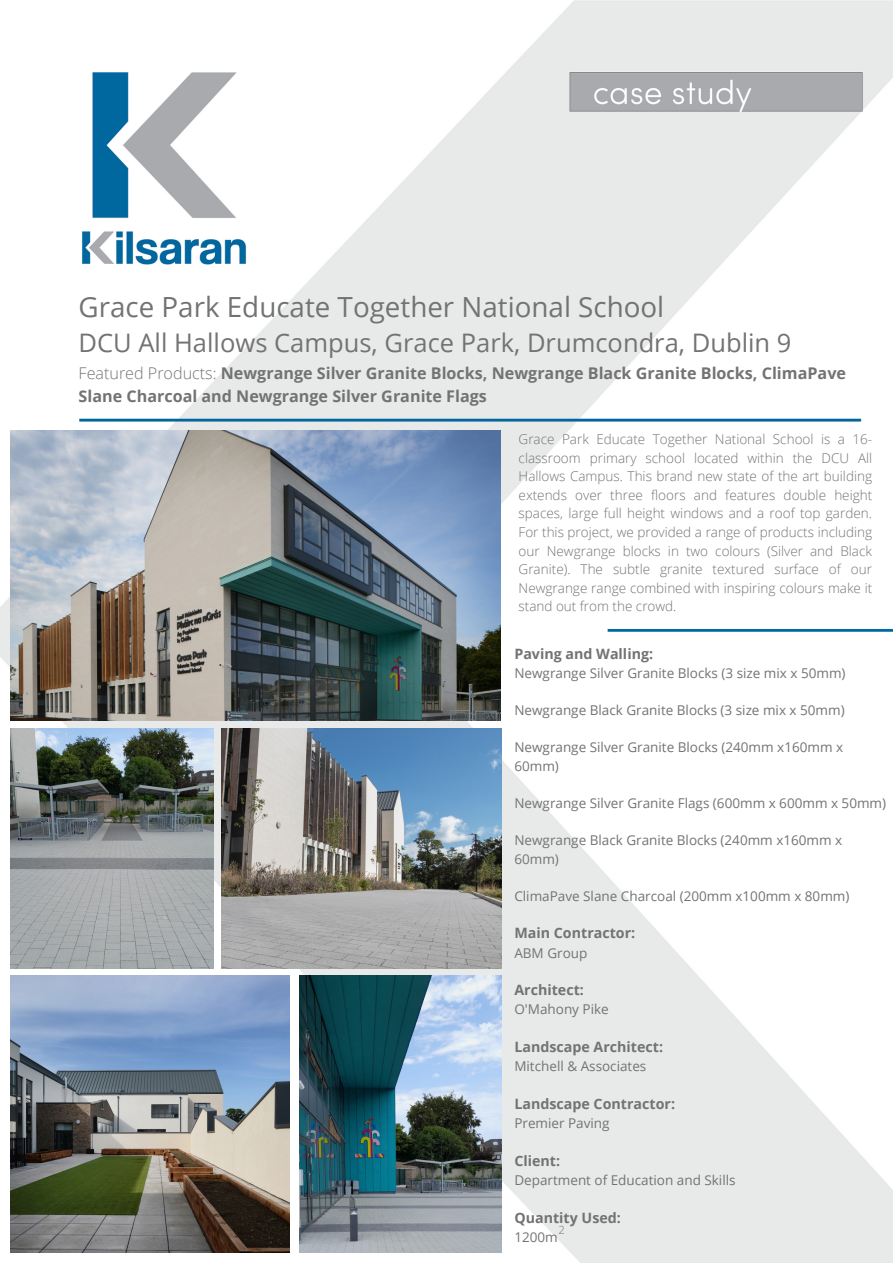
<style>
.page{position:relative;width:893px;height:1263px;background:#fff}
.page>*{position:absolute;margin:0;border:0;box-sizing:border-box;transform-origin:0 0}
.t1{font:27.75px "Open Sans";color:#737373}
.t2{font:25.5px "Open Sans";color:#737373}
.t3{font:700 16.12px/22.5px "Open Sans";color:#737373}
.t4{font:700 14.25px "Open Sans";color:#737373}
.t5{font:300 13.5px/18.6px "Open Sans";color:#737373;text-align:justify}
.t6{font:13.5px/18.6px "Open Sans";color:#737373}
.t7{font:300 11.25px "Open Sans";color:#737373}
.s1{font-weight:300}
</style>
<div class="page">
<img style="left:0;top:0;width:893px;height:1263px">
<div style="left:625px;top:678px;width:268px;height:85px;background:#fff"></div>
<hr style="left:607px;top:629px;width:286px;height:3px;background:#0069a2">
<img style="left:10px;top:976px;width:280px;height:277px">
<img style="left:10px;top:431px;width:491px;height:290px">
<img style="left:10px;top:728px;width:203px;height:240px">
<img style="left:221px;top:728px;width:280px;height:240px">
<img style="left:300px;top:976px;width:201px;height:277px">
<h1 class="t1" style="left:79px;top:288px;width:587px">Grace Park Educate Together National School</h1>
<h2 class="t2" style="left:79px;top:325px;width:714px">DCU All Hallows Campus, Grace Park, Drumcondra, Dublin 9</h2>
<p class="t3" style="left:79px;top:361px;width:769px"><span class="s1">Featured Products:</span> Newgrange Silver Granite Blocks, Newgrange Black Granite Blocks, ClimaPave<br>Slane Charcoal and Newgrange Silver Granite Flags</p>
<p class="t5" style="left:518px;top:430px;width:355px">Grace Park Educate Together National School is a 16- classroom primary school located within the DCU All Hallows Campus. This brand new state of the art building extends over three floors and features double height spaces, large full height windows and a roof top garden.<br>For this project, we provided a range of products including our Newgrange blocks in two colours (Silver and Black Granite). The subtle granite textured surface of our Newgrange range combined with inspiring colours make it stand out from the crowd.</p>
<p class="t4" style="left:514px;top:643px;width:140px">Paving and Walling:</p>
<p class="t6" style="left:514px;top:663px;width:333px">Newgrange Silver Granite Blocks (3 size mix x 50mm)</p>
<p class="t6" style="left:514px;top:700px;width:332px">Newgrange Black Granite Blocks (3 size mix x 50mm)</p>
<p class="t6" style="left:514px;top:738px;width:330px">Newgrange Silver Granite Blocks (240mm x160mm x<br>60mm)</p>
<p class="t6" style="left:514px;top:793px;width:373px">Newgrange Silver Granite Flags (600mm x 600mm x 50mm)</p>
<p class="t6" style="left:514px;top:830px;width:329px">Newgrange Black Granite Blocks (240mm x160mm x<br>60mm)</p>
<p class="t6" style="left:514px;top:886px;width:336px">ClimaPave Slane Charcoal (200mm x100mm x 80mm)</p>
<p class="t4" style="left:514px;top:923px;width:122px">Main Contractor:</p>
<p class="t6" style="left:514px;top:943px;width:74px">ABM Group</p>
<p class="t4" style="left:514px;top:980px;width:71px">Architect:</p>
<p class="t6" style="left:514px;top:1000px;width:96px">O'Mahony Pike</p>
<p class="t4" style="left:514px;top:1037px;width:150px">Landscape Architect:</p>
<p class="t6" style="left:514px;top:1057px;width:133px">Mitchell &amp; Associates</p>
<p class="t4" style="left:514px;top:1094px;width:162px">Landscape Contractor:</p>
<p class="t6" style="left:514px;top:1113px;width:97px">Premier Paving</p>
<p class="t4" style="left:514px;top:1150px;width:47px">Client:</p>
<p class="t6" style="left:514px;top:1170px;width:223px">Department of Education and Skills</p>
<p class="t4" style="left:514px;top:1207px;width:108px">Quantity Used:</p>
<p class="t6" style="left:514px;top:1227px;width:45px">1200m</p>
<p class="t7" style="left:558px;top:1221px;width:8px">2</p>
</div>
